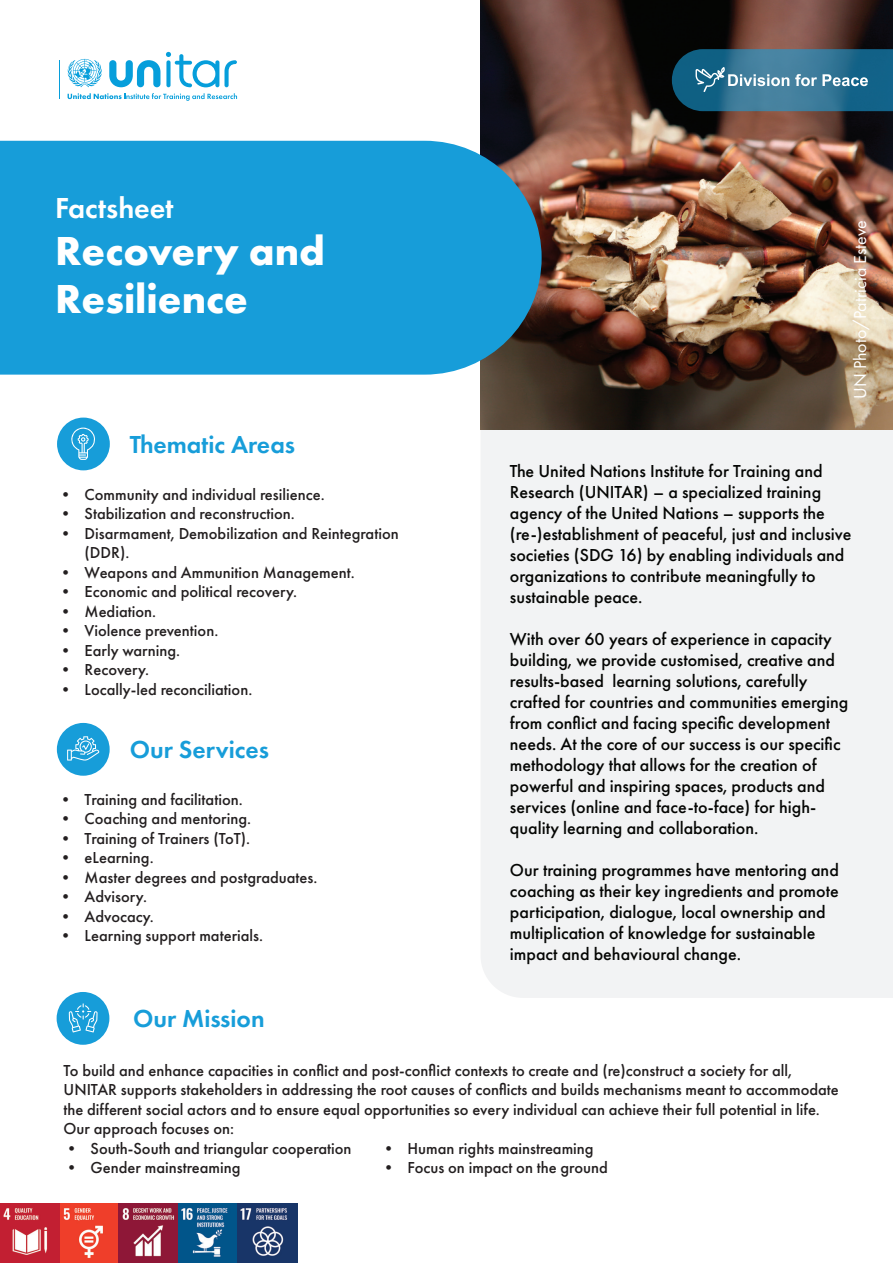
<style>
.page{position:relative;width:893px;height:1263px;background:#fff}
.page>*{position:absolute;margin:0;border:0;box-sizing:border-box;transform-origin:0 0}
.t1{font:700 42px/48px "Futura PT";color:#fff}
.t2{font:600 30px "Futura PT";color:#fff}
.t3{font:600 25.5px "Futura PT";color:#179dd9}
.t4{font:500 18px/21px "Futura PT";color:#040503}
.t5{font:18px "Futura PT";color:#fff}
.t6{font:500 16.5px/19.5px "Futura PT";color:#231f20}
</style>
<div class="page">
<div style="left:480px;top:429px;width:413px;height:569px;background:#f2f3f4"></div>
<svg style="left:68px;top:93px;width:169px;height:8px"></svg>
<svg style="left:67px;top:59px;width:35px;height:28px"></svg>
<svg style="left:166px;top:52px;width:71px;height:35px"></svg>
<svg style="left:109px;top:60px;width:51px;height:27px"></svg>
<hr style="left:60px;top:60px;width:1px;height:39px;background:#069edb">
<img style="left:480px;top:0;width:413px;height:429px">
<div style="left:0;top:141px;width:542px;height:234px;background:#179dd9"></div>
<div style="left:57px;top:418px;width:53px;height:52px;background:#179dd9;border-radius:50%"></div>
<div style="left:57px;top:723px;width:53px;height:53px;background:#179dd9;border-radius:50%"></div>
<div style="left:57px;top:992px;width:52px;height:53px;background:#179dd9;border-radius:50%"></div>
<svg style="left:71px;top:428px;width:24px;height:32px"></svg>
<svg style="left:67px;top:736px;width:32px;height:25px"></svg>
<svg style="left:69px;top:1003px;width:29px;height:29px"></svg>
<svg style="left:672px;top:49px;width:221px;height:62px;background:#357593"></svg>
<img style="left:0;top:1203px;width:297px;height:60px">
<h2 class="t2" style="left:55px;top:190px;width:120px">Factsheet</h2>
<h1 class="t1" style="left:55px;top:226px;width:271px">Recovery and<br>Resilience</h1>
<h3 class="t3" style="left:130px;top:428px;width:167px">Thematic Areas</h3>
<p class="t6" style="left:58px;top:484px;width:268px">• Community and individual resilience.</p>
<p class="t6" style="left:58px;top:504px;width:239px">• Stabilization and reconstruction.</p>
<p class="t6" style="left:85px;top:523px;width:316px;text-indent:-27px">• Disarmament, Demobilization and Reintegration (DDR).</p>
<p class="t6" style="left:58px;top:562px;width:298px">• Weapons and Ammunition Management.</p>
<p class="t6" style="left:58px;top:582px;width:241px">• Economic and political recovery.</p>
<p class="t6" style="left:58px;top:601px;width:100px">• Mediation.</p>
<p class="t6" style="left:58px;top:621px;width:162px">• Violence prevention.</p>
<p class="t6" style="left:58px;top:640px;width:124px">• Early warning.</p>
<p class="t6" style="left:58px;top:660px;width:93px">• Recovery.</p>
<p class="t6" style="left:58px;top:679px;width:196px">• Locally-led reconciliation.</p>
<h3 class="t3" style="left:130px;top:734px;width:141px">Our Services</h3>
<p class="t6" style="left:58px;top:790px;width:187px">• Training and facilitation.</p>
<p class="t6" style="left:58px;top:809px;width:195px">• Coaching and mentoring.</p>
<p class="t6" style="left:58px;top:829px;width:194px">• Training of Trainers (ToT).</p>
<p class="t6" style="left:58px;top:848px;width:97px">• eLearning.</p>
<p class="t6" style="left:58px;top:868px;width:261px">• Master degrees and postgraduates.</p>
<p class="t6" style="left:58px;top:887px;width:91px">• Advisory.</p>
<p class="t6" style="left:58px;top:907px;width:98px">• Advocacy.</p>
<p class="t6" style="left:58px;top:926px;width:207px">• Learning support materials.</p>
<h3 class="t3" style="left:133px;top:1002px;width:133px">Our Mission</h3>
<p class="t5" style="left:850px;top:399px;width:180px;rotate:-90deg">UN Photo/Patricia Esteve</p>
<p class="t4" style="left:510px;top:460px;width:343px">The United Nations Institute for Training and Research (UNITAR) – a specialized training agency of the United Nations – supports the (re-)establishment of peaceful, just and inclusive societies (SDG 16) by enabling individuals and organizations to contribute meaningfully to sustainable peace.</p>
<p class="t4" style="left:510px;top:628px;width:340px">With over 60 years of experience in capacity building, we provide customised, creative and results-based learning solutions, carefully crafted for countries and communities emerging from conflict and facing specific development needs. At the core of our success is our specific methodology that allows for the creation of powerful and inspiring spaces, products and services (online and face-to-face) for high&shy;quality learning and collaboration.</p>
<p class="t4" style="left:510px;top:859px;width:330px">Our training programmes have mentoring and coaching as their key ingredients and promote participation, dialogue, local ownership and multiplication of knowledge for sustainable impact and behavioural change.</p>
<p class="t6" style="left:64px;top:1060px;width:777px">To build and enhance capacities in conflict and post-conflict contexts to create and (re)construct a society for all, UNITAR supports stakeholders in addressing the root causes of conflicts and builds mechanisms meant to accommodate the different social actors and to ensure equal opportunities so every individual can achieve their full potential in life.<br>Our approach focuses on:</p>
<p class="t6" style="left:64px;top:1138px;width:290px">• South-South and triangular cooperation</p>
<p class="t6" style="left:64px;top:1158px;width:178px">• Gender mainstreaming</p>
<p class="t6" style="left:381px;top:1138px;width:215px">• Human rights mainstreaming</p>
<p class="t6" style="left:381px;top:1158px;width:229px">• Focus on impact on the ground</p>
</div>
